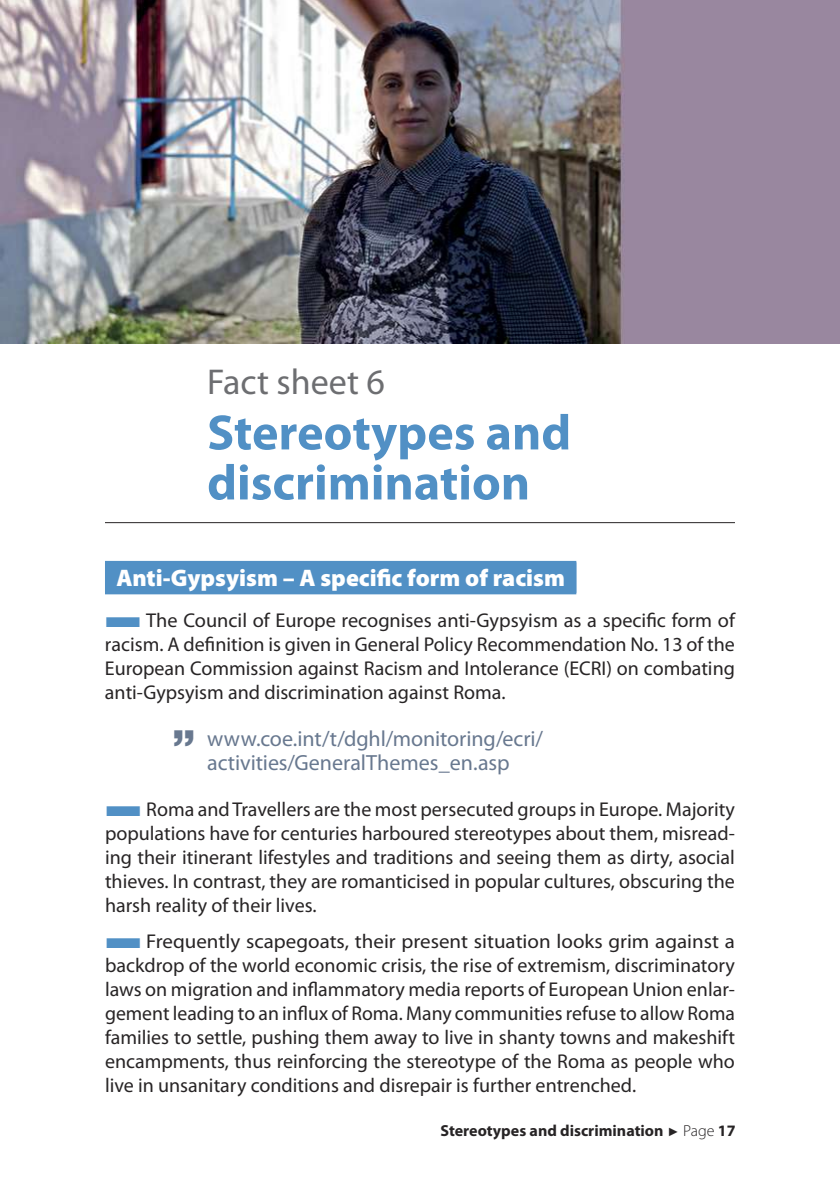
<style>
.page{position:relative;width:840px;height:1191px;background:#fff}
.page>*{position:absolute;margin:0;border:0;box-sizing:border-box;transform-origin:0 0}
.t1{font:700 50px/50px "Myriad Pro";color:#5190c5}
.t2{font:36px "Myriad Pro";color:#6d6e71}
.t3{font:900 24px "Myriad Pro";color:#fff}
.t4{font:22px/24px "Myriad Pro";color:#68788f;text-align:center}
.t5{font:20px/24px "Myriad Pro";color:#272425;text-align:justify}
.t6{font:20px/24px "Myriad Pro";color:#272425;text-align:justify;scale:1.05 1}
.t7{font:700 16px "Myriad Pro";color:#272425}
.s1{color:#5190c5}
.s2{font-family:"Helvetica LT Std";font-weight:900;font-size:44px}
.s3{font-family:"Arial";font-weight:400;font-size:12px}
.s4{font-weight:300}
</style>
<div class="page">
<img style="left:0;top:0;width:839px;height:343px">
<hr style="left:105px;top:522px;width:629px;height:1px;background:#272425">
<div style="left:105px;top:562px;width:471px;height:32px;background:#5190c5"></div>
<div style="left:105px;top:561px;width:471px;height:32px;background:#5190c5"></div>
<h2 class="t2" style="left:207px;top:368px;width:179px">Fact sheet 6</h2>
<h1 class="t1" style="left:207px;top:411px;width:365px">Stereotypes and discrimination</h1>
<p class="t3" style="left:116px;top:569px;width:450px">Anti-Gypsyism – A specific form of racism</p>
<p class="t5" style="left:105px;top:610px;width:631px"><span class="s1">■</span>The Council of Europe recognises anti-Gypsyism as a specific form of racism. A definition is given in General Policy Recommendation No. 13 of the European Commission against Racism and Intolerance (ECRI) on combating anti-Gypsyism and discrimination against Roma.</p>
<p class="t4" style="left:173px;top:728px;width:371px"><span class="s2">”</span> www.coe.int/t/dghl/monitoring/ecri/ activities/GeneralThemes_en.asp</p>
<p class="t5" style="left:105px;top:799px;width:631px"><span class="s1">■</span>Roma and Travellers are the most persecuted groups in Europe. Majority populations have for centuries harboured stereotypes about them, misread&shy;ing their itinerant lifestyles and traditions and seeing them as dirty, asocial thieves. In contrast, they are romanticised in popular cultures, obscuring the harsh reality of their lives.</p>
<p class="t6" style="left:105px;top:930px;width:601px"><span class="s1">■</span>Frequently scapegoats, their present situation looks grim against a backdrop of the world economic crisis, the rise of extremism, discriminatory laws on migration and inflammatory media reports of European Union enlar&shy;gement leading to an influx of Roma. Many communities refuse to allow Roma families to settle, pushing them away to live in shanty towns and makeshift encampments, thus reinforcing the stereotype of the Roma as people who live in unsanitary conditions and disrepair is further entrenched.</p>
<p class="t7" style="left:440px;top:1124px;width:296px">Stereotypes and discrimination <span class="s3">►</span> <span class="s4">Page</span> 17</p>
</div>
